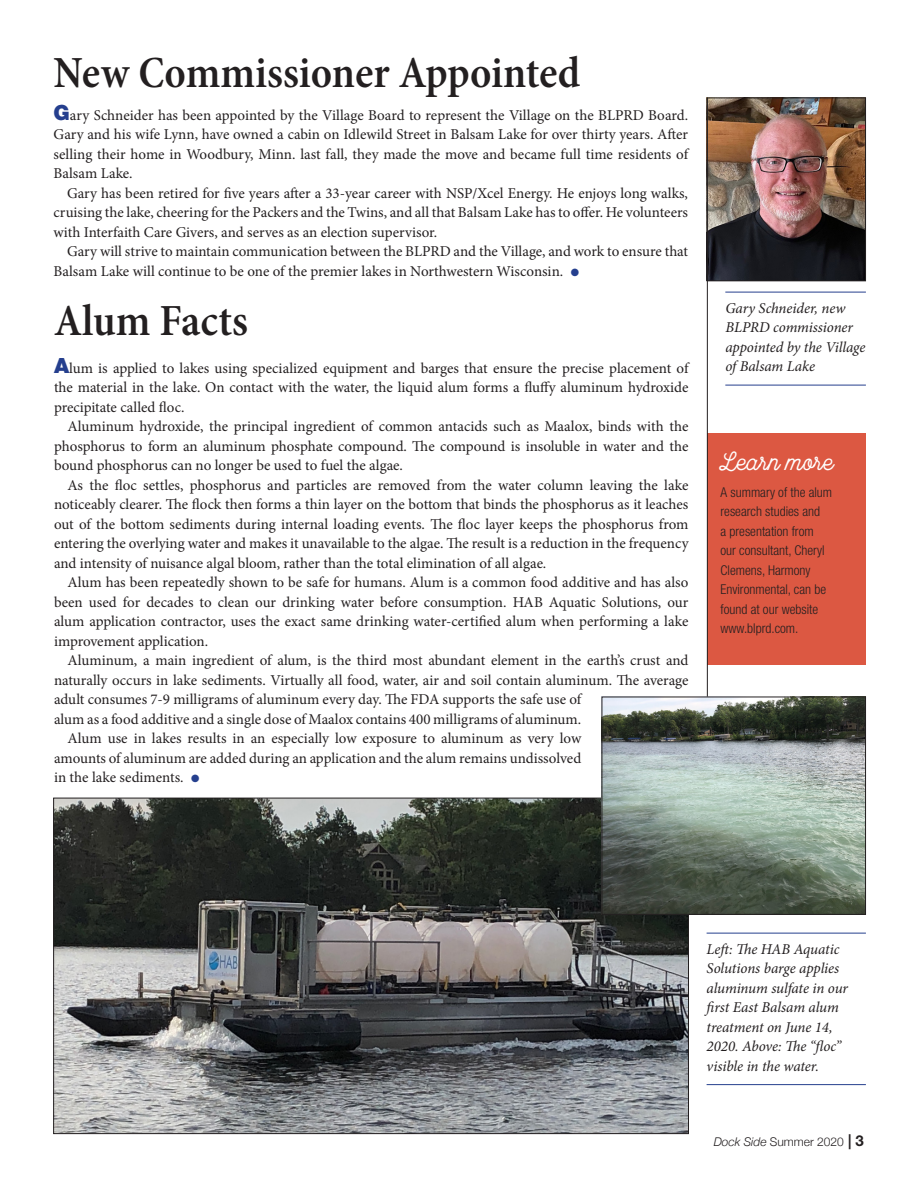
<style>
.page{position:relative;width:918px;height:1188px;background:#fff}
.page>*{position:absolute;margin:0;border:0;box-sizing:border-box;transform-origin:0 0}
.big_head{font:600 condensed 45px "Minion Pro";color:#231f20}
.Small_type{font:24px "Local Brewery";color:#fff}
.text{font:15px/19.5px "Minion Pro";color:#231f20;text-align:justify}
.text_dropcap{font:15px/19.5px "Minion Pro";color:#231f20;text-align:justify}
.t1{font:italic 15px/19.5px "Minion Pro";letter-spacing:-.01em;color:#231f20}
.Small_type-2{font:300 condensed 13.5px/19.5px "Helvetica Neue LT Std";color:#231f20}
.t2{font:300 12px "Helvetica Neue";color:#231f20}
.s1{font-family:"Helvetica Neue LT Std";font-weight:900;font-size:21px;color:#253f8e}
.s2{color:#253f8e}
.s3{font-style:italic}
.s4{font-family:"Helvetica Neue LT Std";font-weight:700;font-size:15px}
</style>
<div class="page">
<hr style="left:707px;top:933px;width:159px;height:1px;background:#253f8e">
<hr style="left:707px;top:1084px;width:159px;height:1px;background:#253f8e">
<img style="left:709px;top:100px;width:155px;height:179px">
<div style="left:707px;top:98px;width:159px;height:183px;border:1px solid #231f20"></div>
<hr style="left:725px;top:292px;width:141px;height:1px;background:#253f8e">
<hr style="left:725px;top:385px;width:141px;height:1px;background:#253f8e">
<div style="left:707px;top:434px;width:159px;height:231px;background:#dc5842"></div>
<img style="left:55px;top:800px;width:632px;height:332px">
<img style="left:604px;top:699px;width:260px;height:214px">
<div style="left:602px;top:697px;width:264px;height:218px;border:1px solid #231f20"></div>
<hr style="left:707px;top:98px;width:1px;height:599px;background:#231f20">
<p class="big_head" style="left:54px;top:42px;width:528px">New Commissioner Appointed</p>
<p class="text_dropcap" style="left:54px;top:105px;width:636px"><span class="s1">G</span>ary Schneider has been appointed by the Village Board to represent the Village on the BLPRD Board.<br>Gary and his wife Lynn, have owned a cabin on Idlewild Street in Balsam Lake for over thirty years. After selling their home in Woodbury, Minn. last fall, they made the move and became full time residents of Balsam Lake.</p>
<p class="text" style="left:54px;top:183px;width:636px;text-indent:14px">Gary has been retired for five years after a 33-year career with NSP/Xcel Energy. He enjoys long walks, cruising the lake, cheering for the Packers and the Twins, and all that Balsam Lake has to offer. He volunteers with Interfaith Care Givers, and serves as an election supervisor.</p>
<p class="text" style="left:54px;top:242px;width:636px;text-indent:14px">Gary will strive to maintain communication between the BLPRD and the Village, and work to ensure that<br>Balsam Lake will continue to be one of the premier lakes in Northwestern Wisconsin. <span class="s2">●</span></p>
<p class="big_head" style="left:54px;top:290px;width:196px">Alum Facts</p>
<p class="text_dropcap" style="left:54px;top:359px;width:636px"><span class="s1">A</span>lum is applied to lakes using specialized equipment and barges that ensure the precise placement of the material in the lake. On contact with the water, the liquid alum forms a fluffy aluminum hydroxide precipitate called floc.</p>
<p class="text" style="left:54px;top:417px;width:636px;text-indent:14px">Aluminum hydroxide, the principal ingredient of common antacids such as Maalox, binds with the phosphorus to form an aluminum phosphate compound. The compound is insoluble in water and the bound phosphorus can no longer be used to fuel the algae.</p>
<p class="text" style="left:54px;top:476px;width:636px;text-indent:14px">As the floc settles, phosphorus and particles are removed from the water column leaving the lake noticeably clearer. The flock then forms a thin layer on the bottom that binds the phosphorus as it leaches out of the bottom sediments during internal loading events. The floc layer keeps the phosphorus from entering the overlying water and makes it unavailable to the algae. The result is a reduction in the frequency and intensity of nuisance algal bloom, rather than the total elimination of all algae.</p>
<p class="text" style="left:54px;top:573px;width:636px;text-indent:14px">Alum has been repeatedly shown to be safe for humans. Alum is a common food additive and has also been used for decades to clean our drinking water before consumption. HAB Aquatic Solutions, our alum application contractor, uses the exact same drinking water-certified alum when performing a lake improvement application.</p>
<p class="text" style="left:54px;top:651px;width:636px;text-align:left;text-indent:14px">Aluminum, a main ingredient of alum, is the third most abundant element in the earth’s crust and naturally occurs in lake sediments. Virtually all food, water, air and soil contain aluminum. The average adult consumes 7-9 milligrams of aluminum every day. The FDA supports the safe use of<br>alum as a food additive and a single dose of Maalox contains 400 milligrams of aluminum.</p>
<p class="text" style="left:54px;top:729px;width:529px;text-indent:14px">Alum use in lakes results in an especially low exposure to aluminum as very low amounts of aluminum are added during an application and the alum remains undissolved in the lake sediments. <span class="s2">●</span></p>
<p class="t1" style="left:725px;top:298px;width:142px">Gary Schneider, new<br>BLPRD commissioner appointed by the Village of Balsam Lake</p>
<p class="Small_type" style="left:721px;top:448px;width:115px">Learn more</p>
<p class="Small_type-2" style="left:721px;top:482px;width:113px">A summary of the alum research studies and<br>a presentation from our consultant, Cheryl<br>Clemens, Harmony<br>Environmental, can be found at our website www.blprd.com.</p>
<p class="t1" style="left:707px;top:939px;width:143px">Left: The HAB Aquatic<br>Solutions barge applies aluminum sulfate in our first East Balsam alum treatment on June 14,<br>2020. Above: The “floc” visible in the water.</p>
<p class="t2" style="left:714px;top:1132px;width:152px"><span class="s3">Dock Side</span> Summer 2020 <span class="s4">| 3</span></p>
</div>
